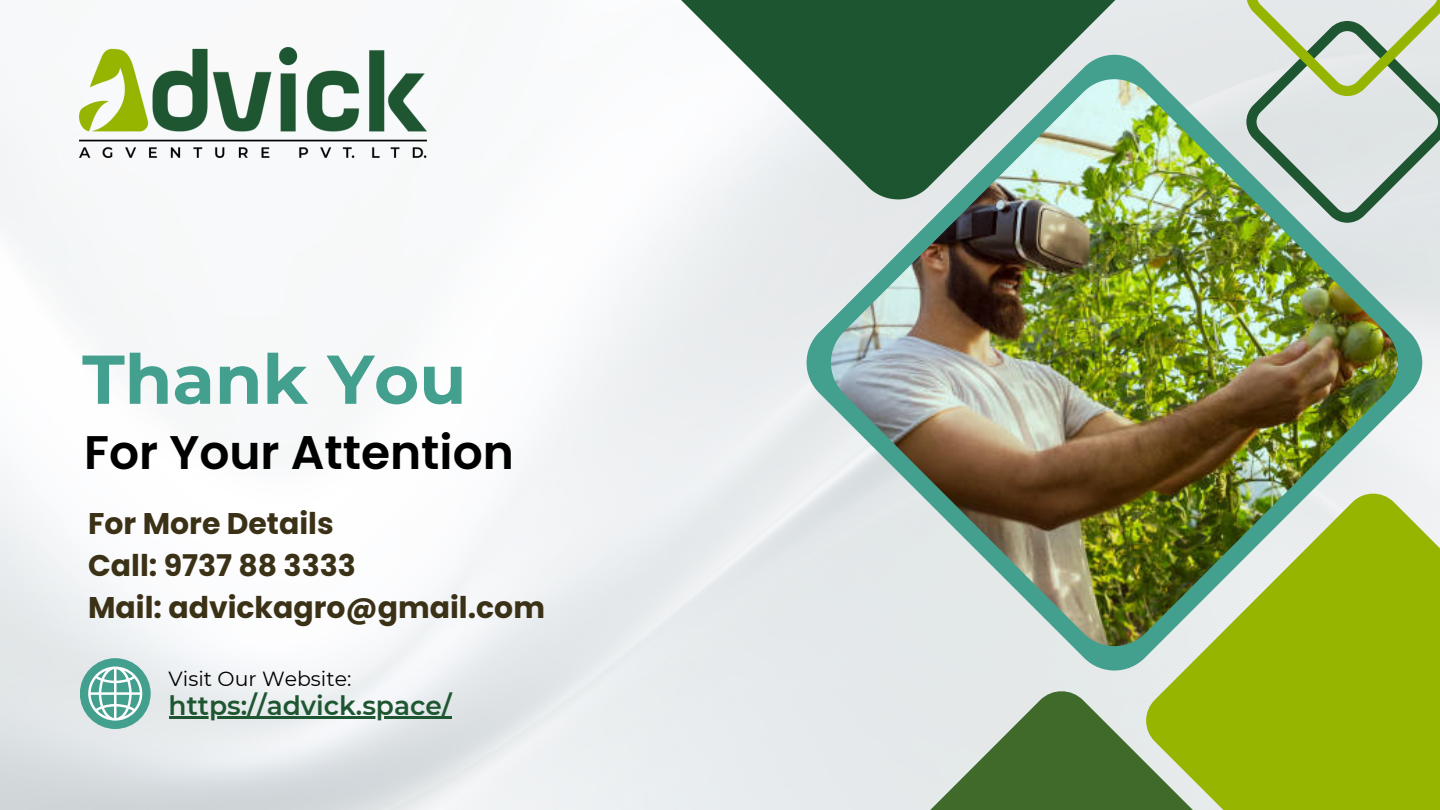
<style>
.page{position:relative;width:1440px;height:810px;background:#fff}
.page>*{position:absolute;margin:0;border:0;box-sizing:border-box;transform-origin:0 0}
.t1{font:700 68.85px "Montserrat";color:#439f8e}
.t2{font:600 47.1px "Poppins";color:#000}
.t3{font:700 29.85px "Poppins";color:#3b3116}
.t4{font:600 26.4px "Montserrat";color:#1e5631}
.t5{font:20.4px "Montserrat";color:#000}
</style>
<div class="page">
<img style="left:0;top:0;width:1440px;height:810px">
<svg style="left:735px;top:688px;width:408px;height:122px;background:#b1c1ae"></svg>
<svg style="left:591px;top:0;width:615px;height:199px"></svg>
<svg style="left:807px;top:55px;width:615px;height:616px;background:#aac3bb"></svg>
<img style="left:831px;top:79px;width:567px;height:567px">
<svg style="left:1143px;top:491px;width:297px;height:319px;background:#95b12c"></svg>
<div style="left:80px;top:658px;width:71px;height:71px;background:#439f8e;border-radius:50%"></div>
<svg style="left:88px;top:667px;width:54px;height:54px"></svg>
<svg style="left:1246px;top:0;width:194px;height:223px;background:#c0cebf"></svg>
<img style="left:80px;top:48px;width:346px;height:110px">
<hr style="left:169px;top:716px;width:283px;height:3px;background:#1e5631">
<p class="t1" style="left:82px;top:337px;width:386px">Thank You</p>
<p class="t2" style="left:84px;top:420px;width:431px">For Your Attention</p>
<p class="t3" style="left:88px;top:503px;width:247px">For More Details</p>
<p class="t3" style="left:88px;top:545px;width:269px">Call: 9737 88 3333</p>
<p class="t3" style="left:88px;top:586px;width:458px">Mail: advickagro@gmail.com</p>
<p class="t5" style="left:169px;top:666px;width:184px">Visit Our Website:</p>
<p class="t4" style="left:169px;top:689px;width:284px">https://advick.space/</p>
</div>
